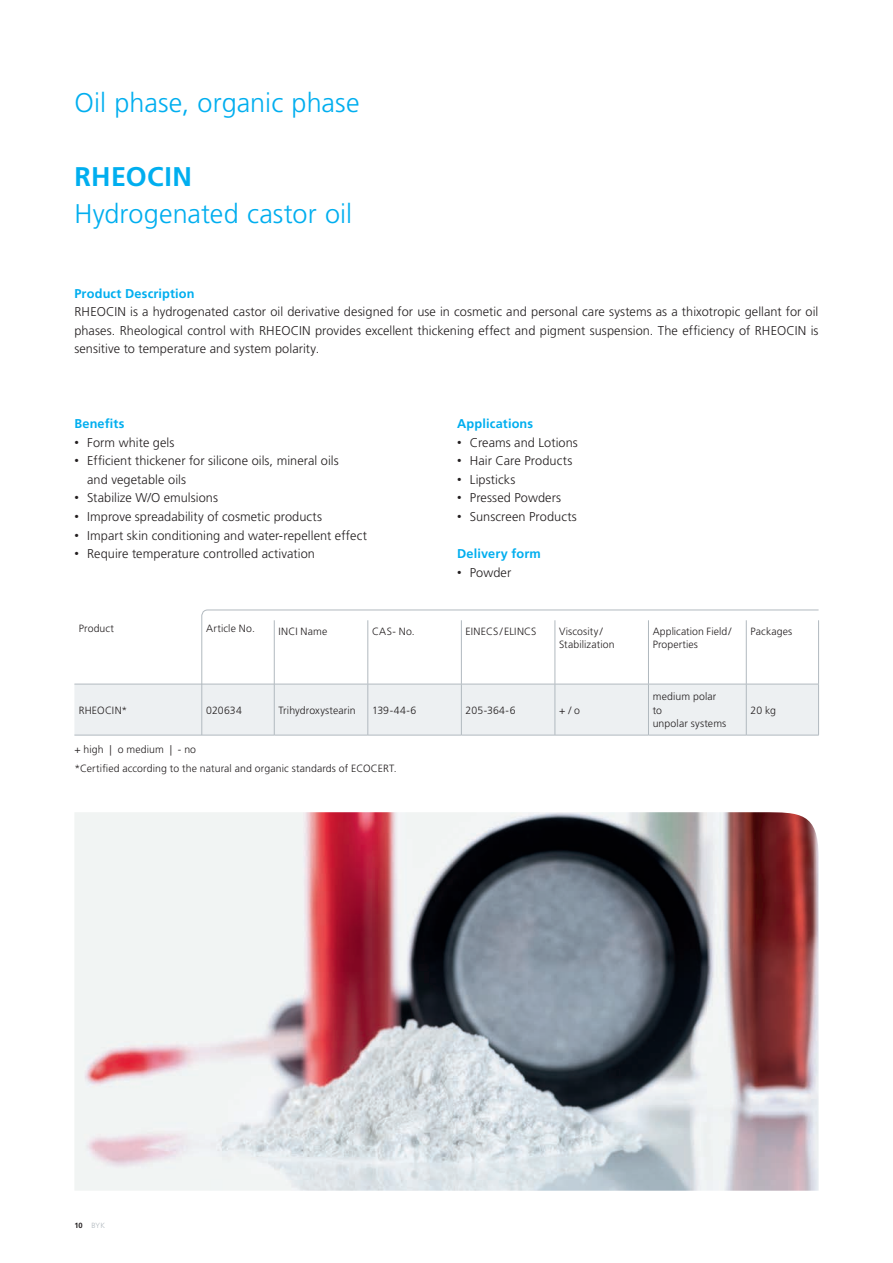
<style>
.page{position:relative;width:893px;height:1263px;background:#fff}
.page>*{position:absolute;margin:0;border:0;box-sizing:border-box;transform-origin:0 0}
.t1{font:300 27px "Frutiger LT Std";letter-spacing:.005em;color:#00aeef}
.t2{font:700 27px "Frutiger LT Std";letter-spacing:.01em;color:#00aeef}
.t3{font:300 12.75px/18.6px "Frutiger LT Std";letter-spacing:.005em;color:#231f20}
.t4{font:700 12.75px "Frutiger LT Std";letter-spacing:.01em;color:#00aeef}
.t5{font:300 10.5px/13.5px "Frutiger LT Std";letter-spacing:.01em;color:#231f20}
.t6{font:300 7.5px "Frutiger LT Std";color:#b1b9bf}
.s1{font-family:"Arial";font-weight:400}
.s2{font-weight:700;color:#231f20}
</style>
<div class="page">
<img style="left:75px;top:812px;width:744px;height:379px">
<div style="left:74px;top:685px;width:127px;height:50px;background:#edf0f2"></div>
<hr style="left:74px;top:684px;width:128px;height:1px;background:#b1b9bf">
<hr style="left:74px;top:735px;width:128px;height:1px;background:#b1b9bf">
<svg style="left:201px;top:609px;width:618px;height:127px"></svg>
<h1 class="t1" style="left:74px;top:87px;width:287px">Oil phase, organic phase</h1>
<h1 class="t2" style="left:74px;top:161px;width:119px">RHEOCIN</h1>
<h1 class="t1" style="left:74px;top:199px;width:279px">Hydrogenated castor oil</h1>
<p class="t4" style="left:74px;top:286px;width:122px">Product Description</p>
<p class="t3" style="left:74px;top:303px;width:746px;text-align:justify">RHEOCIN is a hydrogenated castor oil derivative designed for use in cosmetic and personal care systems as a thixotropic gellant for oil phases. Rheological control with RHEOCIN provides excellent thickening effect and pigment suspension. The efficiency of RHEOCIN is sensitive to temperature and system polarity.</p>
<p class="t4" style="left:74px;top:416px;width:52px">Benefits</p>
<p class="t3" style="left:74px;top:433px;width:102px"><span class="s1">•</span> Form white gels</p>
<p class="t3" style="left:87px;top:452px;width:253px;text-indent:-13px"><span class="s1">•</span> Efficient thickener for silicone oils, mineral oils and vegetable oils</p>
<p class="t3" style="left:74px;top:489px;width:145px"><span class="s1">•</span> Stabilize W/O emulsions</p>
<p class="t3" style="left:74px;top:507px;width:249px"><span class="s1">•</span> Improve spreadability of cosmetic products</p>
<p class="t3" style="left:74px;top:526px;width:294px"><span class="s1">•</span> Impart skin conditioning and water-repellent effect</p>
<p class="t3" style="left:74px;top:545px;width:242px"><span class="s1">•</span> Require temperature controlled activation</p>
<p class="t4" style="left:457px;top:416px;width:78px">Applications</p>
<p class="t3" style="left:457px;top:433px;width:122px"><span class="s1">•</span> Creams and Lotions</p>
<p class="t3" style="left:457px;top:452px;width:117px"><span class="s1">•</span> Hair Care Products</p>
<p class="t3" style="left:457px;top:470px;width:60px"><span class="s1">•</span> Lipsticks</p>
<p class="t3" style="left:457px;top:489px;width:106px"><span class="s1">•</span> Pressed Powders</p>
<p class="t3" style="left:457px;top:507px;width:121px"><span class="s1">•</span> Sunscreen Products</p>
<p class="t4" style="left:457px;top:546px;width:85px">Delivery form</p>
<p class="t3" style="left:457px;top:563px;width:56px"><span class="s1">•</span> Powder</p>
<p class="t5" style="left:79px;top:622px;width:37px">Product</p>
<p class="t5" style="left:206px;top:622px;width:50px">Article No.</p>
<p class="t5" style="left:278px;top:624px;width:50px">INCI Name</p>
<p class="t5" style="left:372px;top:624px;width:44px">CAS- No.</p>
<p class="t5" style="left:466px;top:624px;width:72px">EINECS/ELINCS</p>
<p class="t5" style="left:559px;top:624px;width:57px">Viscosity/<br>Stabilization</p>
<p class="t5" style="left:653px;top:624px;width:80px">Application Field/<br>Properties</p>
<p class="t5" style="left:750px;top:624px;width:43px">Packages</p>
<p class="t5" style="left:79px;top:703px;width:50px">RHEOCIN*</p>
<p class="t5" style="left:206px;top:703px;width:37px">020634</p>
<p class="t5" style="left:278px;top:703px;width:79px">Trihydroxystearin</p>
<p class="t5" style="left:372px;top:703px;width:46px">139-44-6</p>
<p class="t5" style="left:466px;top:703px;width:51px">205-364-6</p>
<p class="t5" style="left:559px;top:703px;width:22px">+ / o</p>
<p class="t5" style="left:74px;top:743px;width:123px">+ high | o medium | - no</p>
<p class="t5" style="left:74px;top:762px;width:324px">*Certified according to the natural and organic standards of ECOCERT.</p>
<p class="t5" style="left:653px;top:690px;width:75px">medium polar to<br>unpolar systems</p>
<p class="t5" style="left:750px;top:703px;width:27px">20 kg</p>
<p class="t6" style="left:74px;top:1221px;width:32px"><span class="s2">10</span> BYK</p>
</div>
